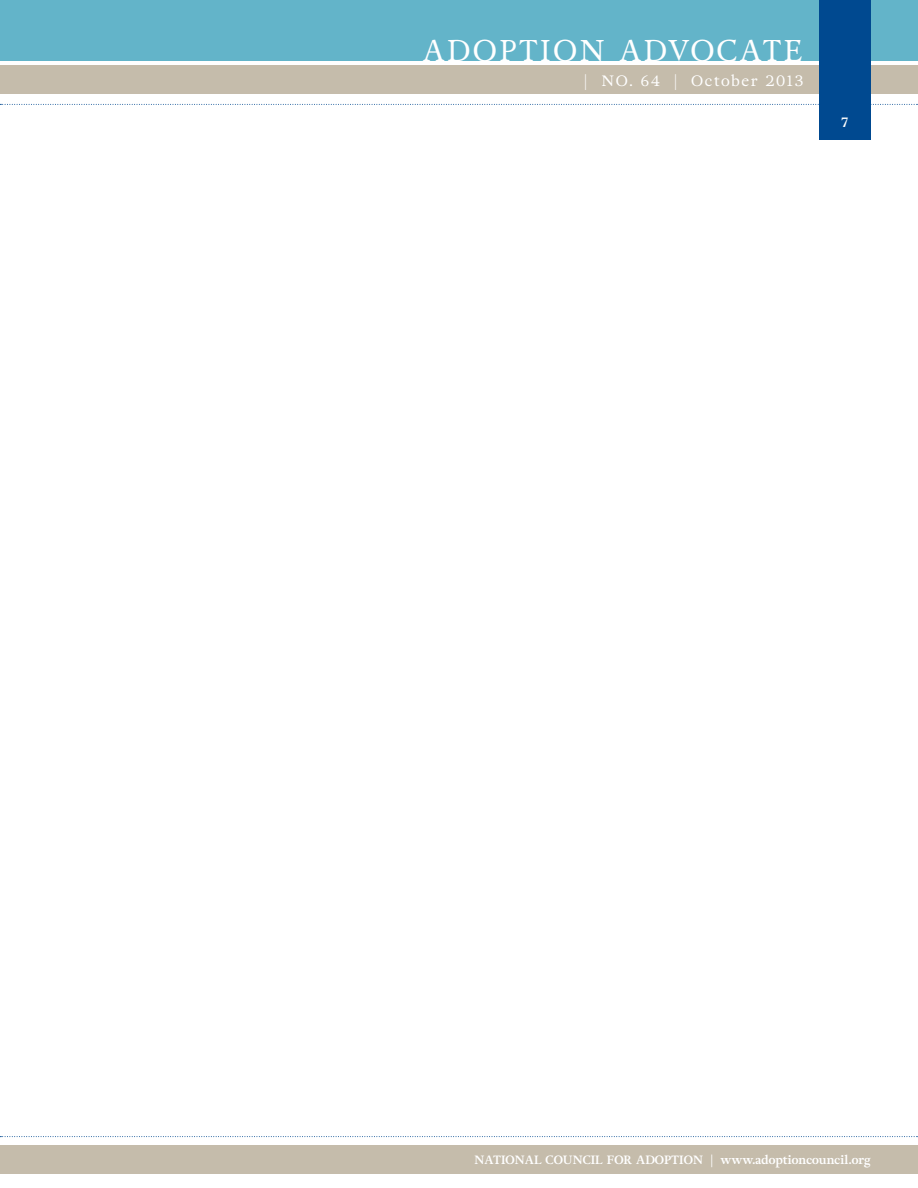
<style>
.page{position:relative;width:918px;height:1188px;background:#fff}
.page>*{position:absolute;margin:0;border:0;box-sizing:border-box;transform-origin:0 0}
.t1{font:30px "Adriane Text";letter-spacing:.07em;color:#fff}
.t2{font:15px "Adriane Text";letter-spacing:.1em;color:#fff}
.t3{font:700 13.5px "Adriane Text";color:#fff}
.t4{font:700 12px "Adriane Text";color:#fff}
</style>
<div class="page">
<div style="left:0;top:0;width:918px;height:61px;background:#63b4c9"></div>
<div style="left:0;top:66px;width:918px;height:28px;background:#c5bcab"></div>
<div style="left:0;top:1145px;width:918px;height:29px;background:#c5bcab"></div>
<svg style="left:0;top:104px;width:918px;height:1px"></svg>
<svg style="left:0;top:1136px;width:918px;height:1px"></svg>
<div style="left:819px;top:0;width:52px;height:140px;background:#004990"></div>
<h1 class="t1" style="left:423px;top:32px;width:382px">ADOPTION ADVOCATE</h1>
<p class="t2" style="left:585px;top:71px;width:220px">| NO. 64 | October 2013</p>
<p class="t3" style="left:842px;top:114px;width:8px">7</p>
<p class="t4" style="left:474px;top:1153px;width:398px">NATIONAL COUNCIL FOR ADOPTION | www.adoptioncouncil.org</p>
</div>
